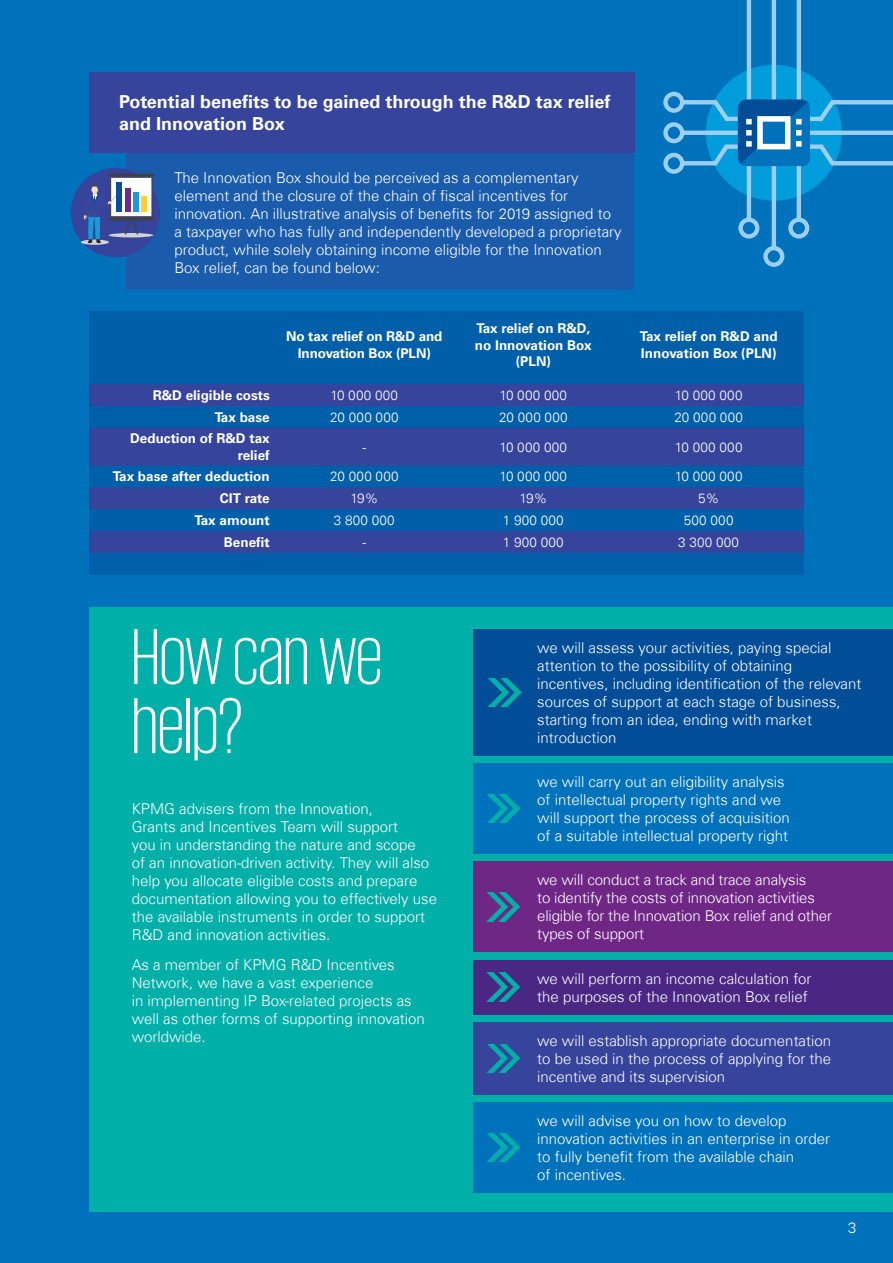
<style>
.page{position:relative;width:893px;height:1263px;background:#0072bc}
.page>*{position:absolute;margin:0;border:0;box-sizing:border-box;transform-origin:0 0}
.t1{font:300 81px/69px "KPMG";color:#fff}
.podtytuly{font:700 18px/21.6px "Universfor KPMG";color:#fff}
.basic{font:300 15px/18px "Universfor KPMG";color:#fff}
.basic-2{font:700 13.5px/16.2px "Universfor KPMG";color:#fff;text-align:center}
.basic-3{font:300 13.5px "Universfor KPMG";letter-spacing:.02em;color:#fff}
</style>
<div class="page">
<div style="left:89px;top:311px;width:715px;height:264px;background:#005fa9"></div>
<div style="left:126px;top:148px;width:508px;height:141px;background:#1a5bac"></div>
<div style="left:89px;top:607px;width:804px;height:604px;background:#00afa8"></div>
<svg style="left:89px;top:384px;width:715px;height:169px;fill:#36449c"></svg>
<div style="left:71px;top:168px;width:89px;height:89px;background:#36449c;border-radius:50%"></div>
<svg style="left:81px;top:240px;width:28px;height:5px"></svg>
<svg style="left:84px;top:174px;width:70px;height:69px"></svg>
<div style="left:473px;top:629px;width:420px;height:127px;background:#014d97"></div>
<svg style="left:487px;top:678px;width:35px;height:29px"></svg>
<div style="left:473px;top:763px;width:420px;height:91px;background:#0072bc"></div>
<svg style="left:487px;top:794px;width:33px;height:29px"></svg>
<div style="left:473px;top:862px;width:420px;height:90px;background:#6f2786"></div>
<div style="left:473px;top:960px;width:420px;height:54px;background:#4a2783"></div>
<div style="left:473px;top:1022px;width:420px;height:72px;background:#36449c"></div>
<div style="left:473px;top:1102px;width:420px;height:90px;background:#0072bc"></div>
<svg style="left:487px;top:893px;width:34px;height:28px"></svg>
<svg style="left:487px;top:973px;width:33px;height:28px"></svg>
<svg style="left:487px;top:1044px;width:34px;height:28px"></svg>
<svg style="left:487px;top:1133px;width:33px;height:28px"></svg>
<div style="left:89px;top:72px;width:546px;height:81px;background:#36449c"></div>
<svg style="left:763px;top:252px;width:22px;height:15px"></svg>
<svg style="left:663px;top:0;width:230px;height:252px"></svg>
<svg style="left:738px;top:99px;width:72px;height:67px"></svg>
<p class="podtytuly" style="left:119px;top:91px;width:493px">Potential benefits to be gained through the R&amp;D tax relief and Innovation Box</p>
<p class="basic" style="left:174px;top:169px;width:449px">The Innovation Box should be perceived as a complementary element and the closure of the chain of fiscal incentives for innovation. An illustrative analysis of benefits for 2019 assigned to a taxpayer who has fully and independently developed a proprietary product, while solely obtaining income eligible for the Innovation Box relief, can be found below:</p>
<p class="basic-2" style="left:286px;top:329px;width:158px">No tax relief on R&amp;D and<br>Innovation Box (PLN)</p>
<p class="basic-2" style="left:475px;top:321px;width:118px">Tax relief on R&amp;D, no Innovation Box (PLN)</p>
<p class="basic-2" style="left:640px;top:329px;width:139px;text-align:left">Tax relief on R&amp;D and<br>Innovation Box (PLN)</p>
<p class="basic-2" style="left:153px;top:387px;width:119px">R&amp;D eligible costs</p>
<p class="basic-3" style="left:331px;top:387px;width:69px">10 000 000</p>
<p class="basic-3" style="left:499px;top:387px;width:69px">10 000 000</p>
<p class="basic-3" style="left:675px;top:387px;width:69px">10 000 000</p>
<p class="basic-2" style="left:215px;top:409px;width:56px">Tax base</p>
<p class="basic-3" style="left:330px;top:409px;width:70px">20 000 000</p>
<p class="basic-3" style="left:499px;top:409px;width:70px">20 000 000</p>
<p class="basic-3" style="left:674px;top:409px;width:70px">20 000 000</p>
<p class="basic-2" style="left:130px;top:431px;width:141px;text-align:right">Deduction of R&amp;D tax relief</p>
<p class="basic-3" style="left:362px;top:439px;width:5px">-</p>
<p class="basic-3" style="left:499px;top:439px;width:69px">10 000 000</p>
<p class="basic-3" style="left:675px;top:439px;width:69px">10 000 000</p>
<p class="basic-2" style="left:113px;top:469px;width:158px">Tax base after deduction</p>
<p class="basic-3" style="left:330px;top:468px;width:70px">20 000 000</p>
<p class="basic-3" style="left:499px;top:468px;width:69px">10 000 000</p>
<p class="basic-3" style="left:675px;top:468px;width:69px">10 000 000</p>
<p class="basic-2" style="left:220px;top:490px;width:51px">CIT rate</p>
<p class="basic-3" style="left:350px;top:490px;width:29px">19%</p>
<p class="basic-3" style="left:519px;top:490px;width:29px">19%</p>
<p class="basic-3" style="left:698px;top:490px;width:23px">5%</p>
<p class="basic-2" style="left:194px;top:512px;width:77px">Tax amount</p>
<p class="basic-3" style="left:334px;top:512px;width:62px">3 800 000</p>
<p class="basic-3" style="left:503px;top:512px;width:62px">1 900 000</p>
<p class="basic-3" style="left:684px;top:512px;width:51px">500 000</p>
<p class="basic-2" style="left:224px;top:534px;width:47px">Benefit</p>
<p class="basic-3" style="left:362px;top:534px;width:5px">-</p>
<p class="basic-3" style="left:503px;top:534px;width:62px">1 900 000</p>
<p class="basic-3" style="left:678px;top:534px;width:62px">3 300 000</p>
<p class="t1" style="left:132px;top:620px;width:252px">How can we help?</p>
<p class="basic" style="left:132px;top:799px;width:307px">KPMG advisers from the Innovation,<br>Grants and Incentives Team will support<br>you in understanding the nature and scope<br>of an innovation-driven activity. They will also help you allocate eligible costs and prepare documentation allowing you to effectively use the available instruments in order to support R&amp;D and innovation activities.</p>
<p class="basic" style="left:132px;top:956px;width:295px">As a member of KPMG R&amp;D Incentives Network, we have a vast experience<br>in implementing IP Box-related projects as well as other forms of supporting innovation worldwide.</p>
<p class="basic" style="left:537px;top:639px;width:326px">we will assess your activities, paying special attention to the possibility of obtaining incentives, including identification of the relevant sources of support at each stage of business, starting from an idea, ending with market introduction</p>
<p class="basic" style="left:537px;top:773px;width:254px">we will carry out an eligibility analysis of intellectual property rights and we will support the process of acquisition of a suitable intellectual property right</p>
<p class="basic" style="left:537px;top:871px;width:296px">we will conduct a track and trace analysis<br>to identify the costs of innovation activities eligible for the Innovation Box relief and other types of support</p>
<p class="basic" style="left:537px;top:969px;width:276px">we will perform an income calculation for the purposes of the Innovation Box relief</p>
<p class="basic" style="left:537px;top:1031px;width:295px;text-align:justify">we will establish appropriate documentation to be used in the process of applying for the incentive and its supervision</p>
<p class="basic" style="left:537px;top:1111px;width:294px">we will advise you on how to develop innovation activities in an enterprise in order to fully benefit from the available chain<br>of incentives.</p>
<p class="basic" style="left:848px;top:1219px;width:10px">3</p>
</div>
